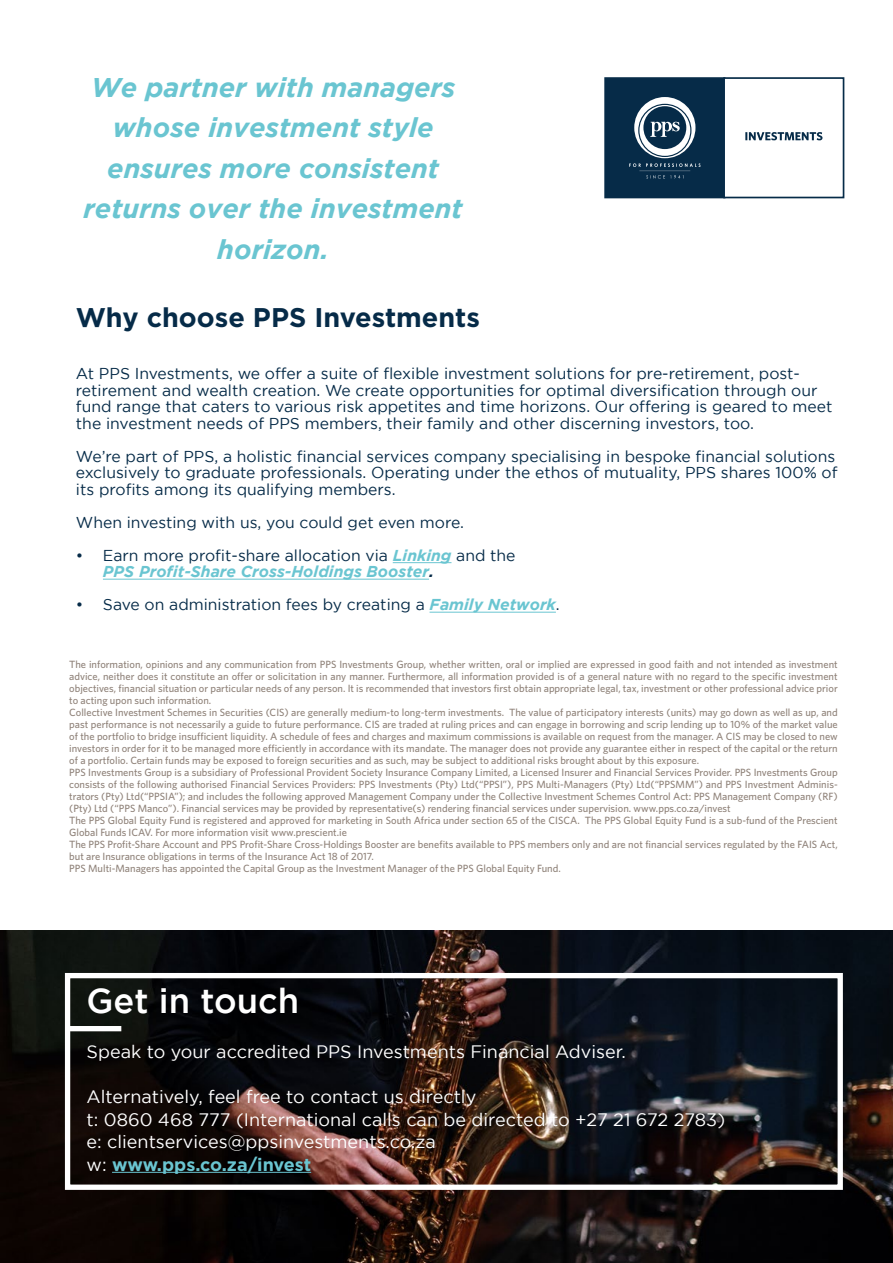
<style>
.page{position:relative;width:893px;height:1263px;background:#fff}
.page>*{position:absolute;margin:0;border:0;box-sizing:border-box;transform-origin:0 0}
.t1{font:500 34.5px "Gotham";color:#fff}
.t2{font:italic 700 27px/40.5px "Gotham";color:#6ac5d1;text-align:center}
.t3{font:700 27px "Gotham";color:#062b48}
.t4{font:18px "Gotham";color:#fff}
.t5{font:700 18px "Gotham";letter-spacing:-.01em;color:#6ac5d1}
.t6{font:15.75px/16.5px "Gotham";color:#062b48}
.t7{font:italic 700 15.75px/16.5px "Gotham";color:#6ac5d1}
.t8{font:500 10.5px/12px "Whitney";color:#8f8279;text-align:justify}
.s1{font-weight:400;font-style:normal;color:#062b48}
.s2{color:#062b48}
.s3{font-weight:700;font-style:italic;color:#6ac5d1}
.s4{font-weight:400;color:#fff}
</style>
<div class="page">
<img style="left:0;top:930px;width:893px;height:333px">
<div style="left:604px;top:77px;width:121px;height:121px;background:#062b48;border:2px solid #062b48"></div>
<div style="left:723px;top:77px;width:121px;height:121px;background:#fff;border:2px solid #062b48"></div>
<svg style="left:629px;top:97px;width:71px;height:82px"></svg>
<svg style="left:745px;top:132px;width:77px;height:8px"></svg>
<hr style="left:393px;top:562px;width:58px;height:1px;background:#6ac5d1">
<hr style="left:103px;top:579px;width:326px;height:1px;background:#6ac5d1">
<hr style="left:430px;top:612px;width:126px;height:1px;background:#6ac5d1">
<div style="left:65px;top:973px;width:778px;height:217px;border:5px solid #fff"></div>
<div style="left:66px;top:1026px;width:55px;height:5px;background:#fff"></div>
<hr style="left:112px;top:1172px;width:199px;height:1px;background:#6ac5d1">
<p class="t2" style="left:91px;top:67px;width:366px">We partner with managers whose investment style</p>
<p class="t2" style="left:107px;top:148px;width:333px">ensures more consistent</p>
<p class="t2" style="left:84px;top:188px;width:381px">returns over the investment</p>
<p class="t2" style="left:217px;top:229px;width:113px">horizon.</p>
<p class="t3" style="left:76px;top:299px;width:406px">Why choose PPS Investments</p>
<p class="t6" style="left:76px;top:365px;width:726px">At PPS Investments, we offer a suite of flexible investment solutions for pre-retirement, post-</p>
<p class="t6" style="left:76px;top:381px;width:758px">retirement and wealth creation. We create opportunities for optimal diversification through our fund range that caters to various risk appetites and time horizons. Our offering is geared to meet the investment needs of PPS members, their family and other discerning investors, too.</p>
<p class="t6" style="left:76px;top:447px;width:763px">We’re part of PPS, a holistic financial services company specialising in bespoke financial solutions exclusively to graduate professionals. Operating under the ethos of mutuality, PPS shares 100% of its profits among its qualifying members.</p>
<p class="t6" style="left:76px;top:513px;width:390px">When investing with us, you could get even more.</p>
<p class="t7" style="left:103px;top:546px;width:414px;text-indent:-27px"><span class="s1">• Earn more profit-share allocation via</span> Linking <span class="s1">and the<br></span>PPS Profit-Share Cross-Holdings Booster<span class="s2">.</span></p>
<p class="t6" style="left:76px;top:596px;width:485px">• Save on administration fees by creating a <span class="s3">Family Network</span>.</p>
<p class="t8" style="left:69px;top:658px;width:770px">The information, opinions and any communication from PPS Investments Group, whether written, oral or implied are expressed in good faith and not intended as investment advice, neither does it constitute an offer or solicitation in any manner. Furthermore, all information provided is of a general nature with no regard to the specific investment objectives, financial situation or particular needs of any person. It is recommended that investors first obtain appropriate legal, tax, investment or other professional advice prior to acting upon such information.</p>
<p class="t8" style="left:69px;top:706px;width:770px">Collective Investment Schemes in Securities (CIS) are generally medium-to long-term investments. The value of participatory interests (units) may go down as well as up, and past performance is not necessarily a guide to future performance. CIS are traded at ruling prices and can engage in borrowing and scrip lending up to 10% of the market value of the portfolio to bridge insufficient liquidity. A schedule of fees and charges and maximum commissions is available on request from the manager. A CIS may be closed to new investors in order for it to be managed more efficiently in accordance with its mandate. The manager does not provide any guarantee either in respect of the capital or the return of a portfolio. Certain funds may be exposed to foreign securities and as such, may be subject to additional risks brought about by this exposure.</p>
<p class="t8" style="left:69px;top:766px;width:770px">PPS Investments Group is a subsidiary of Professional Provident Society Insurance Company Limited, a Licensed Insurer and Financial Services Provider. PPS Investments Group consists of the following authorised Financial Services Providers: PPS Investments (Pty) Ltd(“PPSI”), PPS Multi-Managers (Pty) Ltd(“PPSMM”) and PPS Investment Adminis&shy;trators (Pty) Ltd(“PPSIA”); and includes the following approved Management Company under the Collective Investment Schemes Control Act: PPS Management Company (RF) (Pty) Ltd (“PPS Manco”). Financial services may be provided by representative(s) rendering financial services under supervision. www.pps.co.za/invest</p>
<p class="t8" style="left:69px;top:814px;width:770px">The PPS Global Equity Fund is registered and approved for marketing in South Africa under section 65 of the CISCA. The PPS Global Equity Fund is a sub-fund of the Prescient<br>Global Funds ICAV. For more information visit www.prescient.ie</p>
<p class="t8" style="left:69px;top:838px;width:770px">The PPS Profit-Share Account and PPS Profit-Share Cross-Holdings Booster are benefits available to PPS members only and are not financial services regulated by the FAIS Act, but are Insurance obligations in terms of the Insurance Act 18 of 2017.</p>
<p class="t8" style="left:69px;top:862px;width:493px">PPS Multi-Managers has appointed the Capital Group as the Investment Manager of the PPS Global Equity Fund.</p>
<p class="t1" style="left:87px;top:981px;width:214px">Get in touch</p>
<p class="t4" style="left:87px;top:1042px;width:541px">Speak to your accredited PPS Investments Financial Adviser.</p>
<p class="t4" style="left:87px;top:1087px;width:391px">Alternatively, feel free to contact us directly</p>
<p class="t4" style="left:87px;top:1109px;width:640px">t: 0860 468 777 (International calls can be directed to +27 21 672 2783)</p>
<p class="t4" style="left:87px;top:1132px;width:351px">e: clientservices@ppsinvestments.co.za</p>
<p class="t5" style="left:87px;top:1152px;width:226px"><span class="s4">w:</span> www.pps.co.za/invest</p>
</div>
